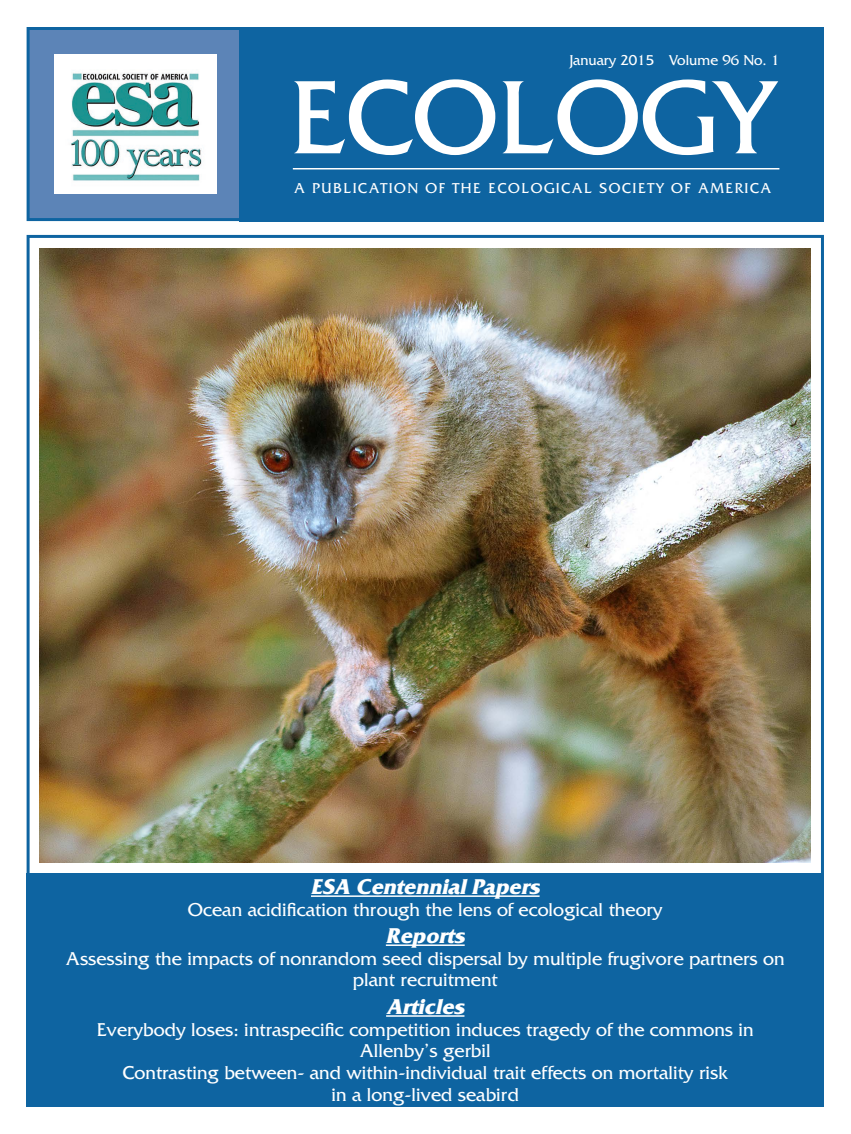
<style>
.page{position:relative;width:851px;height:1134px;background:#fff}
.page>*{position:absolute;margin:0;border:0;box-sizing:border-box;transform-origin:0 0}
.t1{font:109.5px "Friz Quadrata";color:#fff}
.t2{font:italic 700 22.5px "Friz Quadrata";color:#fff}
.t3{font:19.5px/21.8px "Friz Quadrata";color:#fff;text-align:center}
.t4{font:15px "Friz Quadrata";letter-spacing:.105em;color:#fff}
.t5{font:15px "Friz Quadrata";color:#fff}
</style>
<div class="page">
<div style="left:27px;top:235px;width:796px;height:872px;background:#fff;border:3px solid #0e64a1"></div>
<img style="left:40px;top:248px;width:769px;height:614px">
<div style="left:27px;top:873px;width:796px;height:234px;background:#0e64a1"></div>
<hr style="left:311px;top:895px;width:228px;height:2px;background:#fff">
<hr style="left:385px;top:944px;width:79px;height:2px;background:#fff">
<hr style="left:386px;top:1015px;width:78px;height:2px;background:#fff">
<div style="left:27px;top:27px;width:216px;height:194px;background:#5c84b7;border:3px solid #0e64a1"></div>
<div style="left:240px;top:27px;width:583px;height:194px;background:#0e64a1"></div>
<hr style="left:293px;top:168px;width:486px;height:1px;background:#fff">
<img style="left:54px;top:55px;width:162px;height:139px">
<p class="t5" style="left:569px;top:52px;width:211px">January 2015 Volume 96 No. 1</p>
<h1 class="t1" style="left:289px;top:57px;width:485px">ECOLOGY</h1>
<p class="t4" style="left:294px;top:180px;width:478px">A PUBLICATION OF THE ECOLOGICAL SOCIETY OF AMERICA</p>
<p class="t2" style="left:311px;top:874px;width:230px">ESA Centennial Papers</p>
<p class="t3" style="left:188px;top:899px;width:476px">Ocean acidification through the lens of ecological theory</p>
<p class="t2" style="left:385px;top:923px;width:80px">Reports</p>
<p class="t3" style="left:66px;top:948px;width:719px">Assessing the impacts of nonrandom seed dispersal by multiple frugivore partners on plant recruitment</p>
<p class="t2" style="left:386px;top:994px;width:80px">Articles</p>
<p class="t3" style="left:97px;top:1018px;width:658px">Everybody loses: intraspecific competition induces tragedy of the commons in Allenby’s gerbil<br>Contrasting between- and within-individual trait effects on mortality risk<br>in a long-lived seabird</p>
</div>
